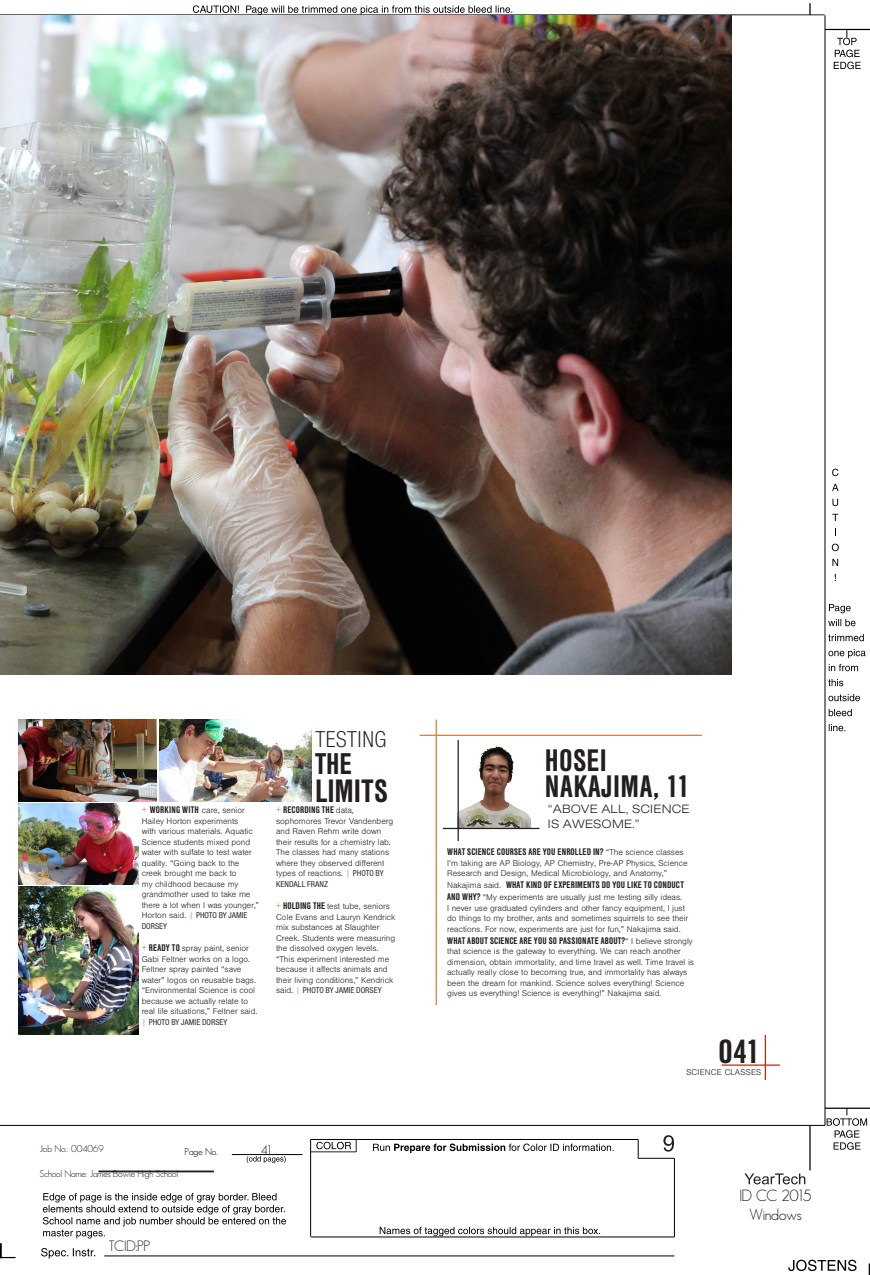
<style>
.page{position:relative;width:870px;height:1275px;background:#fff}
.page>*{position:absolute;margin:0;border:0;box-sizing:border-box;transform-origin:0 0}
.t1{font:700 condensed 35px "AYT Foundation Sans";color:#231f20}
.t2{font:700 condensed 33.75px "AYT Foundation Sans";color:#231f20}
.t3{font:700 condensed 32.5px "AYT Foundation Sans";letter-spacing:.015em;color:#231f20}
.t4{font:700 condensed 31.25px "AYT Foundation Sans";color:#231f20}
.t5{font:300 condensed 23.75px "AYT Foundation Sans";color:#231f20}
.t6{font:500 16.25px/19.5px "AYT Maximo";color:#231f20;text-align:center}
.t7{font:500 15px "AYT Maximo";color:#231f20}
.t8{font:300 expanded 12.5px/15px "AYT Foundation Sans";letter-spacing:.015em;color:#231f20}
.t9{font:500 12.5px "AYT Maximo";color:#000}
.t10{font:700 condensed 10px "AYT Foundation Sans";letter-spacing:.015em;color:#231f20}
.t11{font:500 10px "AYT Maximo";color:#231f20}
.t12{font:500 10px "AYT Maximo";color:#000}
.t13{font:300 8.75px/10.5px "AYT Foundation Sans";color:#231f20}
.s1{font-weight:400;font-stretch:normal;color:#db7f31}
.s2{font-weight:300;font-stretch:normal;font-size:8.75px}
.s3{color:#db7f31}
.s4{font-weight:400;font-stretch:condensed}
.s5{font-weight:400;font-size:10px;color:#db7f31}
.s6{font-weight:700;font-stretch:condensed;font-size:10px}
.s7{font-family:"Franklin Gothic";font-weight:400;font-stretch:normal;font-size:8.75px}
</style>
<div class="page">
<svg style="left:869px;top:1263px;width:1px;height:12px"></svg>
<svg style="left:809px;top:3px;width:2px;height:12px"></svg>
<hr style="left:825px;top:29px;width:45px;height:1px;background:#000">
<hr style="left:809px;top:1125px;width:2px;height:45px;background:#000">
<hr style="left:825px;top:1108px;width:45px;height:1px;background:#000">
<svg style="left:0;top:1243px;width:16px;height:15px"></svg>
<hr style="left:311px;top:1139px;width:327px;height:1px;background:#000">
<hr style="left:311px;top:1237px;width:363px;height:1px;background:#000">
<hr style="left:310px;top:1139px;width:1px;height:97px;background:#000">
<svg style="left:638px;top:1139px;width:1px;height:19px"></svg>
<hr style="left:638px;top:1158px;width:36px;height:1px;background:#000">
<hr style="left:674px;top:1158px;width:1px;height:79px;background:#000">
<hr style="left:104px;top:1256px;width:570px;height:1px;background:#000">
<hr style="left:232px;top:1154px;width:70px;height:1px;background:#000">
<hr style="left:0;top:15px;width:825px;height:1px;background:#231f20">
<hr style="left:311px;top:1152px;width:45px;height:1px;background:#231f20">
<hr style="left:0;top:1125px;width:825px;height:1px;background:#000">
<hr style="left:825px;top:15px;width:1px;height:1110px;background:#000">
<svg style="left:316px;top:1140px;width:41px;height:12px"></svg>
<svg style="left:788px;top:1260px;width:69px;height:11px"></svg>
<svg style="left:380px;top:1227px;width:220px;height:9px"></svg>
<svg style="left:827px;top:1108px;width:40px;height:42px"></svg>
<svg style="left:41px;top:1248px;width:54px;height:11px"></svg>
<svg style="left:43px;top:1193px;width:243px;height:46px"></svg>
<svg style="left:247px;top:1156px;width:39px;height:7px"></svg>
<svg style="left:829px;top:604px;width:22px;height:9px"></svg>
<svg style="left:828px;top:619px;width:28px;height:7px"></svg>
<svg style="left:828px;top:634px;width:36px;height:7px"></svg>
<svg style="left:828px;top:649px;width:38px;height:9px"></svg>
<svg style="left:829px;top:664px;width:29px;height:7px"></svg>
<svg style="left:828px;top:679px;width:15px;height:7px"></svg>
<svg style="left:828px;top:694px;width:32px;height:7px"></svg>
<svg style="left:829px;top:709px;width:23px;height:7px"></svg>
<svg style="left:829px;top:724px;width:16px;height:7px"></svg>
<svg style="left:832px;top:469px;width:7px;height:7px"></svg>
<svg style="left:832px;top:484px;width:7px;height:7px"></svg>
<svg style="left:832px;top:499px;width:6px;height:7px"></svg>
<svg style="left:832px;top:514px;width:6px;height:7px"></svg>
<svg style="left:832px;top:544px;width:7px;height:7px"></svg>
<svg style="left:832px;top:559px;width:6px;height:7px"></svg>
<svg style="left:834px;top:30px;width:27px;height:39px"></svg>
<svg style="left:193px;top:5px;width:319px;height:10px"></svg>
<svg style="left:373px;top:1144px;width:241px;height:9px"></svg>
<svg style="left:663px;top:1135px;width:11px;height:17px"></svg>
<svg style="left:745px;top:1174px;width:60px;height:10px"></svg>
<img style="left:0;top:15px;width:731px;height:660px">
<hr style="left:98px;top:1171px;width:116px;height:1px;background:#231f20">
<img style="left:18px;top:720px;width:139px;height:81px">
<img style="left:18px;top:803px;width:120px;height:82px">
<img style="left:18px;top:887px;width:120px;height:148px">
<img style="left:160px;top:720px;width:151px;height:81px">
<hr style="left:420px;top:735px;width:282px;height:1px;background:#db7f31">
<hr style="left:436px;top:720px;width:1px;height:285px;background:#db7f31">
<img style="left:459px;top:746px;width:72px;height:82px">
<hr style="left:443px;top:828px;width:97px;height:1px;background:#231f20">
<hr style="left:458px;top:740px;width:1px;height:101px;background:#231f20">
<hr style="left:765px;top:1035px;width:1px;height:45px;background:#be2805">
<hr style="left:722px;top:1064px;width:58px;height:2px;background:#be2805">
<p class="t10" style="left:142px;top:805px;width:105px"><span class="s1">+</span> WORKING WITH <span class="s2">care, senior</span></p>
<p class="t13" style="left:142px;top:816px;width:119px">Hailey Horton experiments<br>with various materials. Aquatic<br>Science students mixed pond water with sulfate to test water quality. “Going back to the creek brought me back to<br>my childhood because my grandmother used to take me there a lot when I was younger,”<br>Horton said. <span class="s3">|</span> <span class="s4">PHOTO BY JAMIE<br>DORSEY</span></p>
<p class="t13" style="left:142px;top:943px;width:117px"><span class="s5">+</span> <span class="s6">READY TO</span> spray paint, senior<br>Gabi Feltner works on a logo.<br>Feltner spray painted “save water” logos on reusable bags. “Environmental Science is cool because we actually relate to real life situations,” Feltner said. <span class="s3">|</span> <span class="s4">PHOTO BY JAMIE DORSEY</span></p>
<p class="t5" style="left:315px;top:726px;width:73px">TESTING</p>
<p class="t4" style="left:315px;top:747px;width:38px">THE</p>
<p class="t2" style="left:315px;top:773px;width:74px">LIMITS</p>
<p class="t10" style="left:276px;top:805px;width:79px"><span class="s1">+</span> RECORDING THE <span class="s2">data,</span></p>
<p class="t13" style="left:276px;top:816px;width:119px">sophomores Trevor Vandenberg and Raven Rehm write down their results for a chemistry lab.<br>The classes had many stations where they observed different types of reactions. <span class="s3">|</span> <span class="s4">PHOTO BY<br>KENDALL FRANZ</span></p>
<p class="t13" style="left:276px;top:901px;width:121px"><span class="s5">+</span> <span class="s6">HOLDING THE</span> test tube, seniors<br>Cole Evans and Lauryn Kendrick mix substances at Slaughter<br>Creek. Students were measuring the dissolved oxygen levels. “This experiment interested me because it affects animals and their living conditions,” Kendrick said. <span class="s3">|</span> <span class="s4">PHOTO BY JAMIE DORSEY</span></p>
<p class="t11" style="left:40px;top:1142px;width:65px">Job No.: 004069</p>
<p class="t11" style="left:40px;top:1167px;width:140px">School Name: James Bowie High School</p>
<p class="t12" style="left:185px;top:1145px;width:34px">Page No.</p>
<p class="t9" style="left:261px;top:1142px;width:11px">41</p>
<h3 class="t7" style="left:109px;top:1236px;width:43px">TCID:PP</h3>
<p class="t3" style="left:545px;top:742px;width:64px">HOSEI</p>
<p class="t3" style="left:545px;top:769px;width:146px">NAKAJIMA, 11</p>
<p class="t8" style="left:548px;top:802px;width:143px">“ABOVE ALL, SCIENCE<br>IS AWESOME.”</p>
<p class="t10" style="left:447px;top:847px;width:238px">WHAT SCIENCE COURSES ARE YOU ENROLLED IN? <span class="s7">“</span><span class="s2">The science classes</span></p>
<p class="t13" style="left:447px;top:858px;width:242px">I’m taking are AP Biology, AP Chemistry, Pre-AP Physics, Science<br>Research and Design, Medical Microbiology, and Anatomy,”</p>
<p class="t10" style="left:447px;top:880px;width:238px"><span class="s2">Nakajima said.</span> WHAT KIND OF EXPERIMENTS DO YOU LIKE TO CONDUCT</p>
<p class="t13" style="left:447px;top:892px;width:243px"><span class="s6">AND WHY?</span> “My experiments are usually just me testing silly ideas.<br>I never use graduated cylinders and other fancy equipment, I just do things to my brother, ants and sometimes squirrels to see their reactions. For now, experiments are just for fun,” Nakajima said.</p>
<p class="t10" style="left:447px;top:935px;width:247px">WHAT ABOUT SCIENCE ARE YOU SO PASSIONATE ABOUT?<span class="s2">“ I believe strongly</span></p>
<p class="t13" style="left:447px;top:946px;width:248px">that science is the gateway to everything. We can reach another dimension, obtain immortality, and time travel as well. Time travel is actually really close to becoming true, and immortality has always been the dream for mankind. Science solves everything! Science gives us everything! Science is everything!” Nakajima said.</p>
<p class="t1" style="left:718px;top:1032px;width:43px">041</p>
<p class="t13" style="left:686px;top:1067px;width:76px">SCIENCE CLASSES</p>
<h3 class="t6" style="left:739px;top:1185px;width:74px">ID CC 2015<br>Windows</h3>
</div>
